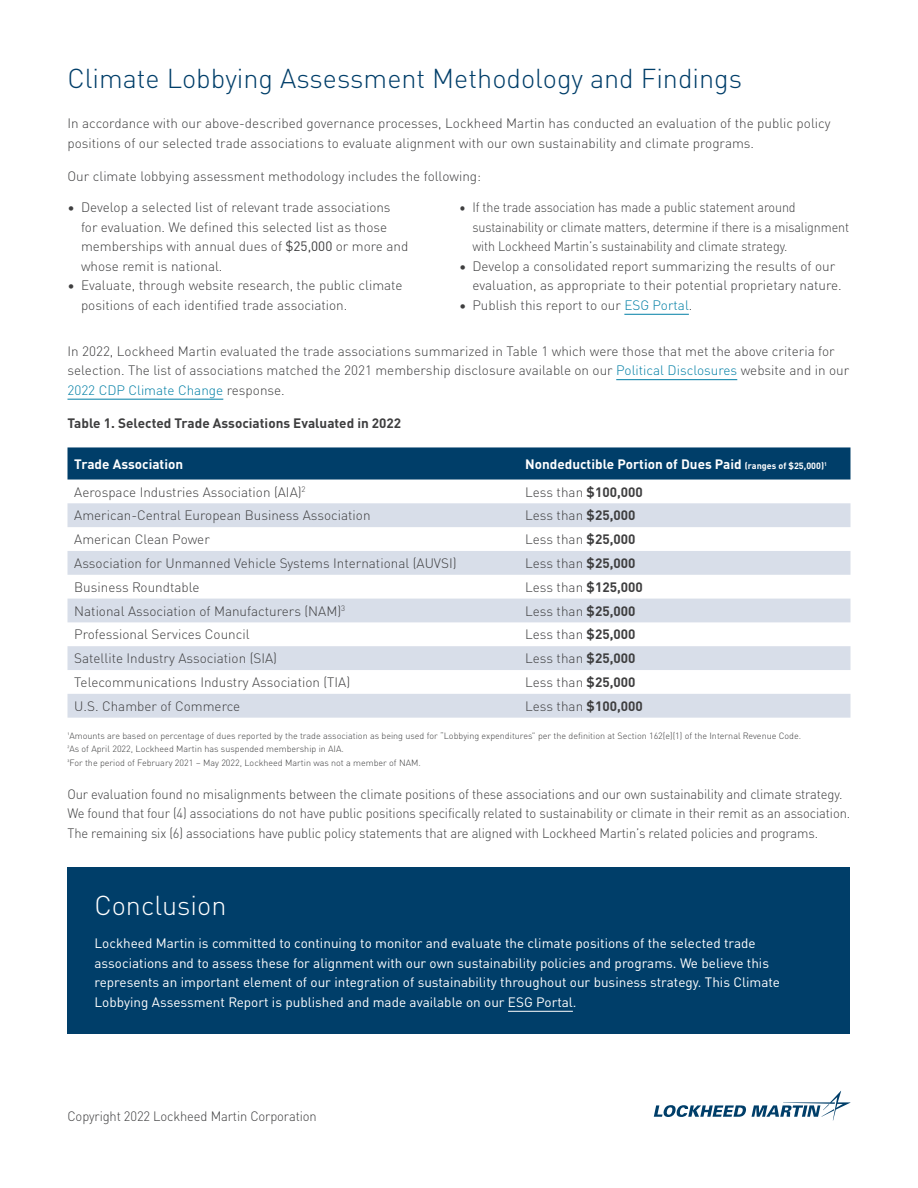
<style>
.page{position:relative;width:918px;height:1188px;background:#fff}
.page>*{position:absolute;margin:0;border:0;box-sizing:border-box;transform-origin:0 0}
.H01{font:300 27px "DINOT";color:#003e69}
.H01-2{font:300 27px "DINOT";color:#fff}
.Body{font:300 13.5px/19.5px "DINOT";color:#3e3e3f}
.Body-2{font:300 13.5px/19.5px "DINOT";color:#3e3e3f;scale:.96 1}
.Body-3{font:13.5px/19.5px "DINOT";color:#fff}
.Body-4{font:300 13.5px/19.5px "DINOT";color:#3e3e3f;scale:.93 1}
.Body-5{font:700 13.5px "DINOT";color:#fff}
.Body-6{font:700 13.5px "DINOT";color:#3e3e3f}
.No_Spacing{font:300 9px "DINOT";color:#3e3e3f}
.s1{font-weight:400}
.s2{color:#007fa5}
.s3{font-size:9px}
.s4{font-weight:700}
</style>
<div class="page">
<div style="left:68px;top:868px;width:782px;height:166px;background:#003e69"></div>
<hr style="left:508px;top:1011px;width:65px;height:1px;background:#fff">
<hr style="left:616px;top:379px;width:121px;height:1px;background:#007fa5">
<hr style="left:68px;top:399px;width:155px;height:1px;background:#007fa5">
<div style="left:68px;top:447px;width:782px;height:33px;background:#003e69"></div>
<svg style="left:68px;top:503px;width:782px;height:215px;fill:#d8dee9"></svg>
<hr style="left:624px;top:314px;width:65px;height:1px;background:#007fa5">
<svg style="left:654px;top:1105px;width:92px;height:12px"></svg>
<svg style="left:752px;top:1091px;width:99px;height:30px"></svg>
<p class="H01" style="left:68px;top:58px;width:676px">Climate Lobbying Assessment Methodology and Findings</p>
<p class="Body" style="left:68px;top:113px;width:765px">In accordance with our above-described governance processes, Lockheed Martin has conducted an evaluation of the public policy positions of our selected trade associations to evaluate alignment with our own sustainability and climate programs.</p>
<p class="Body" style="left:68px;top:165px;width:415px">Our climate lobbying assessment methodology includes the following:</p>
<p class="Body" style="left:81px;top:197px;width:329px;text-indent:-14px">• Develop a selected list of relevant trade associations for evaluation. We defined this selected list as those memberships with annual dues of <span class="s1">$25,000</span> or more and whose remit is national.</p>
<p class="Body" style="left:81px;top:275px;width:323px;text-indent:-14px">• Evaluate, through website research, the public climate positions of each identified trade association.</p>
<p class="Body-4" style="left:472px;top:197px;width:407px;text-indent:-14px">• If the trade association has made a public statement around sustainability or climate matters, determine if there is a misalignment with Lockheed Martin’s sustainability and climate strategy.</p>
<p class="Body" style="left:472px;top:255px;width:371px;text-indent:-14px">• Develop a consolidated report summarizing the results of our evaluation, as appropriate to their potential proprietary nature.</p>
<p class="Body" style="left:459px;top:294px;width:235px">• Publish this report to our <span class="s2">ESG Portal</span>.</p>
<p class="Body" style="left:68px;top:340px;width:783px">In 2022, Lockheed Martin evaluated the trade associations summarized in Table 1 which were those that met the above criteria for selection. The list of associations matched the 2021 membership disclosure available on our <span class="s2">Political Disclosures</span> website and in our<br><span class="s2">2022 CDP Climate Change</span> response.</p>
<p class="Body-6" style="left:68px;top:413px;width:335px">Table 1. Selected Trade Associations Evaluated in 2022</p>
<p class="Body-5" style="left:74px;top:453px;width:110px">Trade Association</p>
<p class="Body-5" style="left:525px;top:453px;width:303px">Nondeductible Portion of Dues Paid <span class="s3">(ranges of $25,000)</span><sup>1</sup></p>
<p class="Body" style="left:74px;top:481px;width:233px">Aerospace Industries Association (AIA)<sup>2</sup></p>
<p class="Body" style="left:525px;top:481px;width:119px">Less than <span class="s4">$100,000</span></p>
<p class="Body" style="left:74px;top:505px;width:298px">American-Central European Business Association</p>
<p class="Body" style="left:525px;top:505px;width:112px">Less than <span class="s4">$25,000</span></p>
<p class="Body" style="left:74px;top:529px;width:137px">American Clean Power</p>
<p class="Body" style="left:525px;top:529px;width:112px">Less than <span class="s4">$25,000</span></p>
<p class="Body" style="left:74px;top:552px;width:384px">Association for Unmanned Vehicle Systems International (AUVSI)</p>
<p class="Body" style="left:525px;top:552px;width:112px">Less than <span class="s4">$25,000</span></p>
<p class="Body" style="left:74px;top:576px;width:127px">Business Roundtable</p>
<p class="Body" style="left:525px;top:576px;width:119px">Less than <span class="s4">$125,000</span></p>
<p class="Body" style="left:74px;top:600px;width:273px">National Association of Manufacturers (NAM)<sup>3</sup></p>
<p class="Body" style="left:525px;top:600px;width:112px">Less than <span class="s4">$25,000</span></p>
<p class="Body" style="left:74px;top:624px;width:177px">Professional Services Council</p>
<p class="Body" style="left:525px;top:624px;width:112px">Less than <span class="s4">$25,000</span></p>
<p class="Body" style="left:74px;top:648px;width:204px">Satellite Industry Association (SIA)</p>
<p class="Body" style="left:525px;top:648px;width:112px">Less than <span class="s4">$25,000</span></p>
<p class="Body" style="left:74px;top:671px;width:278px">Telecommunications Industry Association (TIA)</p>
<p class="Body" style="left:525px;top:671px;width:112px">Less than <span class="s4">$25,000</span></p>
<p class="Body" style="left:74px;top:695px;width:168px">U.S. Chamber of Commerce</p>
<p class="Body" style="left:525px;top:695px;width:119px">Less than <span class="s4">$100,000</span></p>
<p class="No_Spacing" style="left:68px;top:729px;width:735px">1Amounts are based on percentage of dues reported by the trade association as being used for “Lobbying expenditures” per the definition at Section 162(e)(1) of the Internal Revenue Code.</p>
<p class="No_Spacing" style="left:68px;top:742px;width:278px">2As of April 2022, Lockheed Martin has suspended membership in AIA.</p>
<p class="No_Spacing" style="left:68px;top:756px;width:355px">3For the period of February 2021 – May 2022, Lockheed Martin was not a member of NAM.</p>
<p class="Body-2" style="left:68px;top:783px;width:817px">Our evaluation found no misalignments between the climate positions of these associations and our own sustainability and climate strategy.<br>We found that four (4) associations do not have public positions specifically related to sustainability or climate in their remit as an association.<br>The remaining six (6) associations have public policy statements that are aligned with Lockheed Martin’s related policies and programs.</p>
<p class="H01-2" style="left:94px;top:885px;width:133px">Conclusion</p>
<p class="Body-3" style="left:94px;top:933px;width:687px">Lockheed Martin is committed to continuing to monitor and evaluate the climate positions of the selected trade associations and to assess these for alignment with our own sustainability policies and programs. We believe this represents an important element of our integration of sustainability throughout our business strategy. This Climate Lobbying Assessment Report is published and made available on our ESG Portal.</p>
<p class="Body-2" style="left:68px;top:1105px;width:261px">Copyright 2022 Lockheed Martin Corporation</p>
</div>
